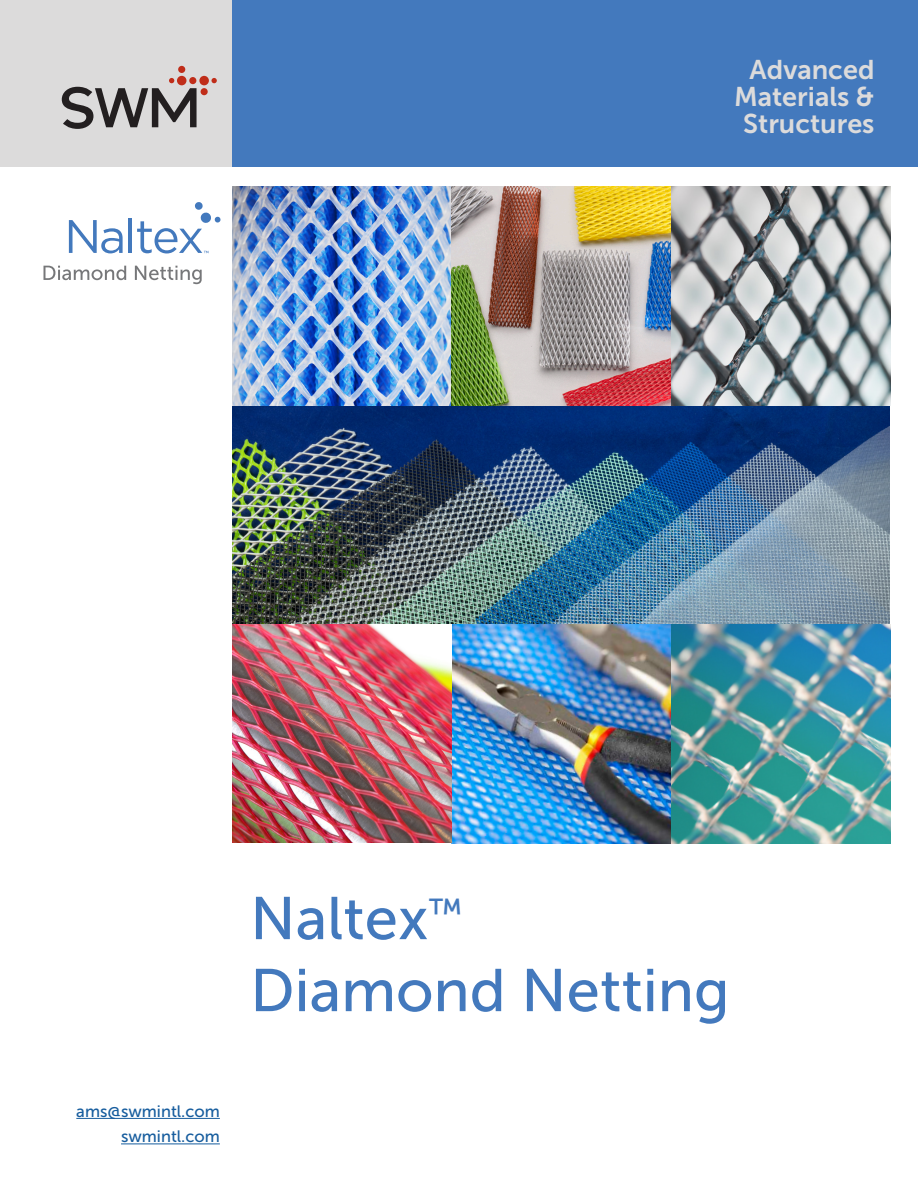
<style>
.page{position:relative;width:918px;height:1188px;background:#fff}
.page>*{position:absolute;margin:0;border:0;box-sizing:border-box;transform-origin:0 0}
.Big_Red_Head{font:60px/72px "Museo Sans 500";color:#4379bd}
.Red_Headline{font:27px/27px "Museo Sans 700";color:#dcdbdb;text-align:center}
._13_17_Copy{font:16.5px/25.5px "Museo Sans 500";color:#175d9e;text-align:right}
</style>
<div class="page">
<img style="left:232px;top:186px;width:658px;height:438px">
<hr style="left:76px;top:1118px;width:144px;height:1px;background:#175d9e">
<hr style="left:121px;top:1143px;width:99px;height:1px;background:#175d9e">
<div style="left:232px;top:0;width:686px;height:167px;background:#4379bd"></div>
<div style="left:0;top:0;width:232px;height:167px;background:#dcdbdb"></div>
<div style="left:177px;top:76px;width:9px;height:9px;background:#c02d19;border-radius:50%"></div>
<div style="left:199px;top:76px;width:10px;height:9px;background:#c02d19;border-radius:50%"></div>
<svg style="left:62px;top:78px;width:135px;height:51px"></svg>
<svg style="left:211px;top:78px;width:6px;height:5px"></svg>
<div style="left:178px;top:66px;width:7px;height:7px;background:#c02d19;border-radius:50%"></div>
<div style="left:201px;top:88px;width:7px;height:7px;background:#c02d19;border-radius:50%"></div>
<svg style="left:69px;top:220px;width:54px;height:33px"></svg>
<hr style="left:128px;top:219px;width:4px;height:34px;background:#4379bd">
<svg style="left:44px;top:266px;width:82px;height:14px"></svg>
<svg style="left:135px;top:266px;width:67px;height:18px"></svg>
<svg style="left:137px;top:202px;width:84px;height:51px"></svg>
<img style="left:232px;top:186px;width:220px;height:219px">
<img style="left:451px;top:624px;width:439px;height:220px">
<svg style="left:671px;top:186px;width:219px;height:219px"></svg>
<img style="left:232px;top:625px;width:220px;height:217px">
<img style="left:671px;top:624px;width:219px;height:219px">
<p class="Red_Headline" style="left:750px;top:56px;width:126px">Advanced</p>
<p class="Red_Headline" style="left:734px;top:83px;width:142px">Materials &amp;<br>Structures</p>
<p class="_13_17_Copy" style="left:76px;top:1098px;width:145px">ams@swmintl.com swmintl.com</p>
<p class="Big_Red_Head" style="left:250px;top:883px;width:481px">Naltex<sup>™<br></sup>Diamond Netting</p>
</div>
